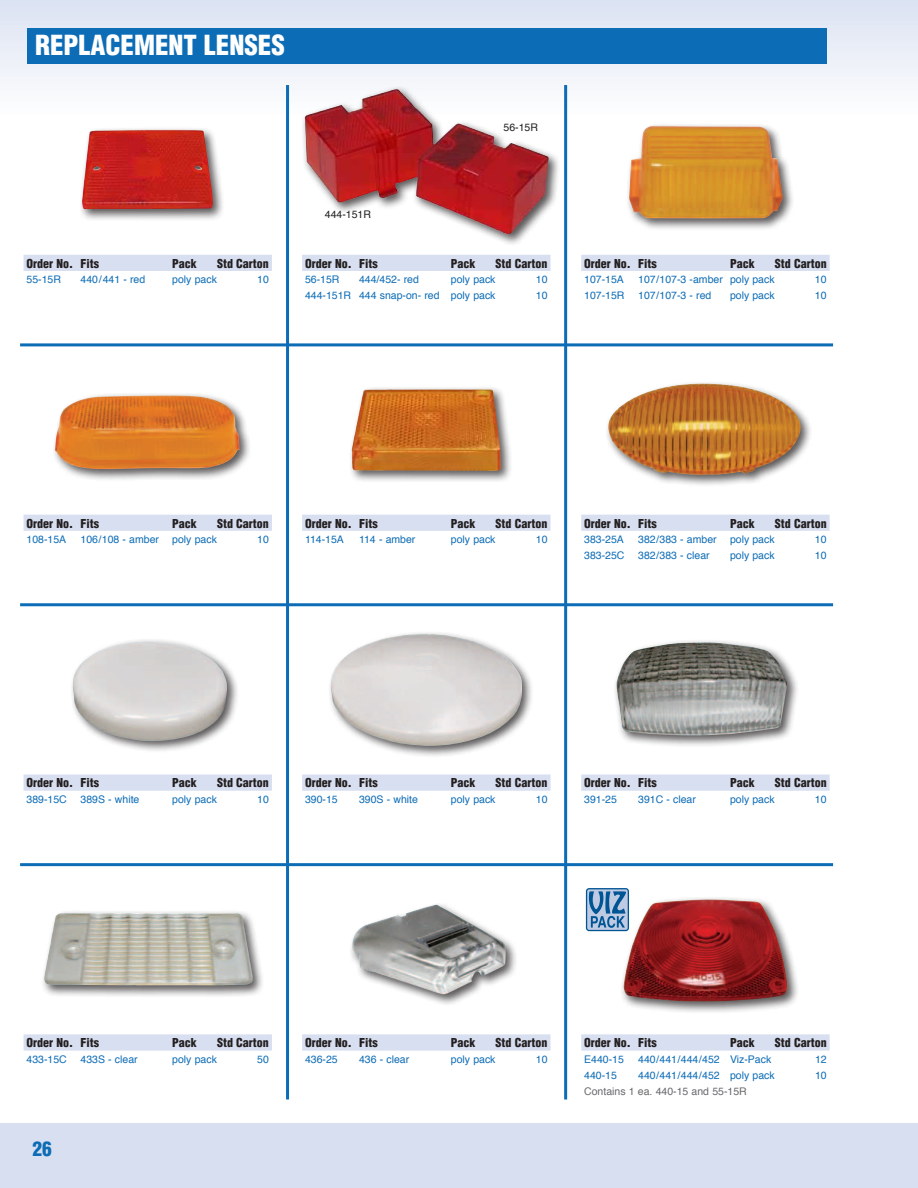
<style>
.page{position:relative;width:918px;height:1188px;background:#fff}
.page>*{position:absolute;margin:0;border:0;box-sizing:border-box;transform-origin:0 0}
.t1{font:900 condensed 27px "Helvetica";color:#fff}
.t2{font:900 condensed 19.5px "Helvetica";color:#0d6cb6}
.t3{font:900 condensed 12px "Helvetica";color:#231f20}
.t4{font:10.5px "Helvetica";color:#0d6cb6}
.t5{font:10.5px "Helvetica";color:#69696c}
.t6{font:10.5px "Helvetica";color:#231f20}
</style>
<div class="page">
<div style="left:0;top:1123px;width:918px;height:65px;background:#d8dff0"></div>
<div style="left:0;top:0;width:918px;height:129px;background:linear-gradient(to bottom,#d9e1f1,#fff)"></div>
<div style="left:626px;top:122px;width:169px;height:109px;background:#231f20;opacity:.75"></div>
<img style="left:629px;top:126px;width:154px;height:93px">
<div style="left:79px;top:126px;width:146px;height:95px;background:#231f20;opacity:.75"></div>
<img style="left:82px;top:130px;width:131px;height:79px">
<div style="left:301px;top:85px;width:259px;height:162px;background:#231f20;opacity:.75"></div>
<img style="left:305px;top:89px;width:90px;height:78px">
<div style="left:24px;top:255px;width:248px;height:16px;background:#d8dff0"></div>
<div style="left:302px;top:255px;width:248px;height:16px;background:#d8dff0"></div>
<div style="left:581px;top:255px;width:249px;height:16px;background:#d8dff0"></div>
<div style="left:69px;top:638px;width:171px;height:115px;background:#231f20;opacity:.75"></div>
<img style="left:73px;top:642px;width:154px;height:99px">
<div style="left:613px;top:639px;width:186px;height:109px;background:#231f20;opacity:.75"></div>
<img style="left:617px;top:643px;width:170px;height:93px">
<div style="left:327px;top:630px;width:207px;height:128px;background:#231f20;opacity:.75"></div>
<img style="left:331px;top:634px;width:191px;height:112px">
<div style="left:24px;top:775px;width:248px;height:16px;background:#d8dff0"></div>
<div style="left:302px;top:775px;width:248px;height:16px;background:#d8dff0"></div>
<svg style="left:581px;top:775px;width:249px;height:16px;background:#d8dff0"></svg>
<div style="left:349px;top:901px;width:169px;height:106px;background:#231f20;opacity:.75"></div>
<img style="left:352px;top:905px;width:154px;height:89px">
<div style="left:41px;top:909px;width:224px;height:89px;background:#231f20;opacity:.75"></div>
<img style="left:44px;top:913px;width:209px;height:72px">
<svg style="left:302px;top:1034px;width:248px;height:17px;background:#d9e0f0"></svg>
<div style="left:620px;top:896px;width:179px;height:118px;background:#231f20;opacity:.75"></div>
<img style="left:624px;top:899px;width:163px;height:102px">
<svg style="left:24px;top:1034px;width:248px;height:17px;background:#d9e0f0"></svg>
<svg style="left:581px;top:1034px;width:249px;height:17px;background:#d9e0f0"></svg>
<div style="left:587px;top:889px;width:41px;height:42px;background:#bfcbe3;border-radius:3px"></div>
<svg style="left:589px;top:891px;width:37px;height:37px"></svg>
<div style="left:586px;top:888px;width:43px;height:43px;border:1px solid #005595;border-radius:3px"></div>
<div style="left:51px;top:392px;width:201px;height:89px;background:#231f20;opacity:.75"></div>
<img style="left:55px;top:396px;width:184px;height:74px">
<div style="left:605px;top:380px;width:208px;height:107px;background:#231f20;opacity:.75"></div>
<img style="left:608px;top:394px;width:36px;height:41px">
<div style="left:24px;top:515px;width:248px;height:16px;background:#d8dff0"></div>
<div style="left:581px;top:515px;width:249px;height:16px;background:#d8dff0"></div>
<div style="left:302px;top:515px;width:248px;height:16px;background:#d8dff0"></div>
<div style="left:348px;top:385px;width:165px;height:98px;background:#231f20;opacity:.75"></div>
<img style="left:352px;top:389px;width:149px;height:82px">
<hr style="left:564px;top:85px;width:3px;height:1015px;background:#0d6cb6">
<hr style="left:20px;top:603px;width:813px;height:3px;background:#0d6cb6">
<hr style="left:286px;top:85px;width:3px;height:1015px;background:#0d6cb6">
<hr style="left:20px;top:343px;width:813px;height:3px;background:#0d6cb6">
<hr style="left:20px;top:863px;width:813px;height:3px;background:#0d6cb6">
<div style="left:27px;top:28px;width:799px;height:35px;background:#0d6cb6"></div>
<h1 class="t1" style="left:35px;top:29px;width:251px">REPLACEMENT LENSES</h1>
<p class="t6" style="left:504px;top:120px;width:36px">56-15R</p>
<p class="t3" style="left:27px;top:256px;width:74px">Order No. Fits</p>
<p class="t3" style="left:172px;top:256px;width:26px">Pack</p>
<p class="t3" style="left:217px;top:256px;width:53px">Std Carton</p>
<p class="t4" style="left:27px;top:272px;width:36px">55-15R</p>
<p class="t4" style="left:81px;top:272px;width:66px">440 / 441 - red</p>
<p class="t4" style="left:172px;top:272px;width:46px">poly pack</p>
<p class="t4" style="left:257px;top:272px;width:13px">10</p>
<p class="t6" style="left:325px;top:207px;width:48px">444-151R</p>
<p class="t3" style="left:305px;top:256px;width:74px">Order No. Fits</p>
<p class="t3" style="left:451px;top:256px;width:26px">Pack</p>
<p class="t3" style="left:496px;top:256px;width:53px">Std Carton</p>
<p class="t4" style="left:305px;top:272px;width:36px">56-15R</p>
<p class="t4" style="left:359px;top:272px;width:61px">444/452- red</p>
<p class="t4" style="left:451px;top:272px;width:46px">poly pack</p>
<p class="t4" style="left:536px;top:272px;width:13px">10</p>
<p class="t4" style="left:305px;top:289px;width:192px">444-151R 444 snap-on- red poly pack</p>
<p class="t4" style="left:536px;top:289px;width:13px">10</p>
<p class="t3" style="left:584px;top:256px;width:74px">Order No. Fits</p>
<p class="t3" style="left:730px;top:256px;width:26px">Pack</p>
<p class="t3" style="left:775px;top:256px;width:53px">Std Carton</p>
<p class="t4" style="left:584px;top:272px;width:41px">107-15A</p>
<p class="t4" style="left:638px;top:272px;width:138px">107/107-3 -amber poly pack</p>
<p class="t4" style="left:815px;top:272px;width:13px">10</p>
<p class="t4" style="left:584px;top:289px;width:42px">107-15R</p>
<p class="t4" style="left:638px;top:289px;width:75px">107/107-3 - red</p>
<p class="t4" style="left:730px;top:289px;width:46px">poly pack</p>
<p class="t4" style="left:815px;top:289px;width:13px">10</p>
<p class="t3" style="left:27px;top:516px;width:74px">Order No. Fits</p>
<p class="t3" style="left:172px;top:516px;width:26px">Pack</p>
<p class="t3" style="left:217px;top:516px;width:53px">Std Carton</p>
<p class="t4" style="left:27px;top:532px;width:41px">108-15A</p>
<p class="t4" style="left:81px;top:532px;width:80px">106/108 - amber</p>
<p class="t4" style="left:172px;top:532px;width:46px">poly pack</p>
<p class="t4" style="left:257px;top:532px;width:13px">10</p>
<p class="t3" style="left:305px;top:516px;width:74px">Order No. Fits</p>
<p class="t3" style="left:451px;top:516px;width:26px">Pack</p>
<p class="t3" style="left:496px;top:516px;width:53px">Std Carton</p>
<p class="t4" style="left:305px;top:532px;width:40px">114-15A</p>
<p class="t4" style="left:359px;top:532px;width:58px">114 - amber</p>
<p class="t4" style="left:451px;top:532px;width:46px">poly pack</p>
<p class="t4" style="left:536px;top:532px;width:13px">10</p>
<p class="t3" style="left:584px;top:516px;width:74px">Order No. Fits</p>
<p class="t3" style="left:730px;top:516px;width:26px">Pack</p>
<p class="t3" style="left:775px;top:516px;width:53px">Std Carton</p>
<p class="t4" style="left:584px;top:532px;width:41px">383-25A</p>
<p class="t4" style="left:638px;top:532px;width:80px">382/383 - amber</p>
<p class="t4" style="left:730px;top:532px;width:46px">poly pack</p>
<p class="t4" style="left:815px;top:532px;width:13px">10</p>
<p class="t4" style="left:584px;top:548px;width:42px">383-25C</p>
<p class="t4" style="left:638px;top:548px;width:73px">382/383 - clear</p>
<p class="t4" style="left:730px;top:548px;width:46px">poly pack</p>
<p class="t4" style="left:815px;top:548px;width:13px">10</p>
<p class="t3" style="left:27px;top:776px;width:74px">Order No. Fits</p>
<p class="t3" style="left:172px;top:776px;width:26px">Pack</p>
<p class="t3" style="left:217px;top:776px;width:53px">Std Carton</p>
<p class="t4" style="left:27px;top:792px;width:42px">389-15C</p>
<p class="t4" style="left:81px;top:792px;width:60px">389S - white</p>
<p class="t4" style="left:172px;top:792px;width:46px">poly pack</p>
<p class="t4" style="left:257px;top:792px;width:13px">10</p>
<p class="t3" style="left:305px;top:776px;width:74px">Order No. Fits</p>
<p class="t3" style="left:451px;top:776px;width:26px">Pack</p>
<p class="t3" style="left:496px;top:776px;width:53px">Std Carton</p>
<p class="t4" style="left:305px;top:792px;width:34px">390-15</p>
<p class="t4" style="left:359px;top:792px;width:60px">390S - white</p>
<p class="t4" style="left:451px;top:792px;width:46px">poly pack</p>
<p class="t4" style="left:536px;top:792px;width:13px">10</p>
<p class="t3" style="left:584px;top:776px;width:74px">Order No. Fits</p>
<p class="t3" style="left:730px;top:776px;width:26px">Pack</p>
<p class="t3" style="left:775px;top:776px;width:53px">Std Carton</p>
<p class="t4" style="left:584px;top:792px;width:34px">391-25</p>
<p class="t4" style="left:638px;top:792px;width:59px">391C - clear</p>
<p class="t4" style="left:730px;top:792px;width:46px">poly pack</p>
<p class="t4" style="left:815px;top:792px;width:13px">10</p>
<p class="t3" style="left:27px;top:1035px;width:74px">Order No. Fits</p>
<p class="t3" style="left:172px;top:1035px;width:26px">Pack</p>
<p class="t3" style="left:217px;top:1035px;width:53px">Std Carton</p>
<p class="t4" style="left:27px;top:1052px;width:42px">433-15C</p>
<p class="t4" style="left:81px;top:1052px;width:59px">433S - clear</p>
<p class="t4" style="left:172px;top:1052px;width:46px">poly pack</p>
<p class="t4" style="left:257px;top:1052px;width:13px">50</p>
<h2 class="t2" style="left:32px;top:1136px;width:21px">26</h2>
<p class="t3" style="left:305px;top:1035px;width:74px">Order No. Fits</p>
<p class="t3" style="left:451px;top:1035px;width:26px">Pack</p>
<p class="t3" style="left:496px;top:1035px;width:53px">Std Carton</p>
<p class="t4" style="left:305px;top:1052px;width:34px">436-25</p>
<p class="t4" style="left:359px;top:1052px;width:52px">436 - clear</p>
<p class="t4" style="left:451px;top:1052px;width:46px">poly pack</p>
<p class="t4" style="left:536px;top:1052px;width:13px">10</p>
<p class="t3" style="left:584px;top:1035px;width:74px">Order No. Fits</p>
<p class="t3" style="left:730px;top:1035px;width:26px">Pack</p>
<p class="t3" style="left:775px;top:1035px;width:53px">Std Carton</p>
<p class="t4" style="left:584px;top:1052px;width:41px">E440-15</p>
<p class="t4" style="left:638px;top:1052px;width:135px">440/441/444/452 Viz-Pack</p>
<p class="t4" style="left:815px;top:1052px;width:13px">12</p>
<p class="t4" style="left:584px;top:1068px;width:34px">440-15</p>
<p class="t4" style="left:638px;top:1068px;width:138px">440/441/444/452 poly pack</p>
<p class="t4" style="left:815px;top:1068px;width:13px">10</p>
<p class="t5" style="left:584px;top:1084px;width:164px">Contains 1 ea. 440-15 and 55-15R</p>
</div>
